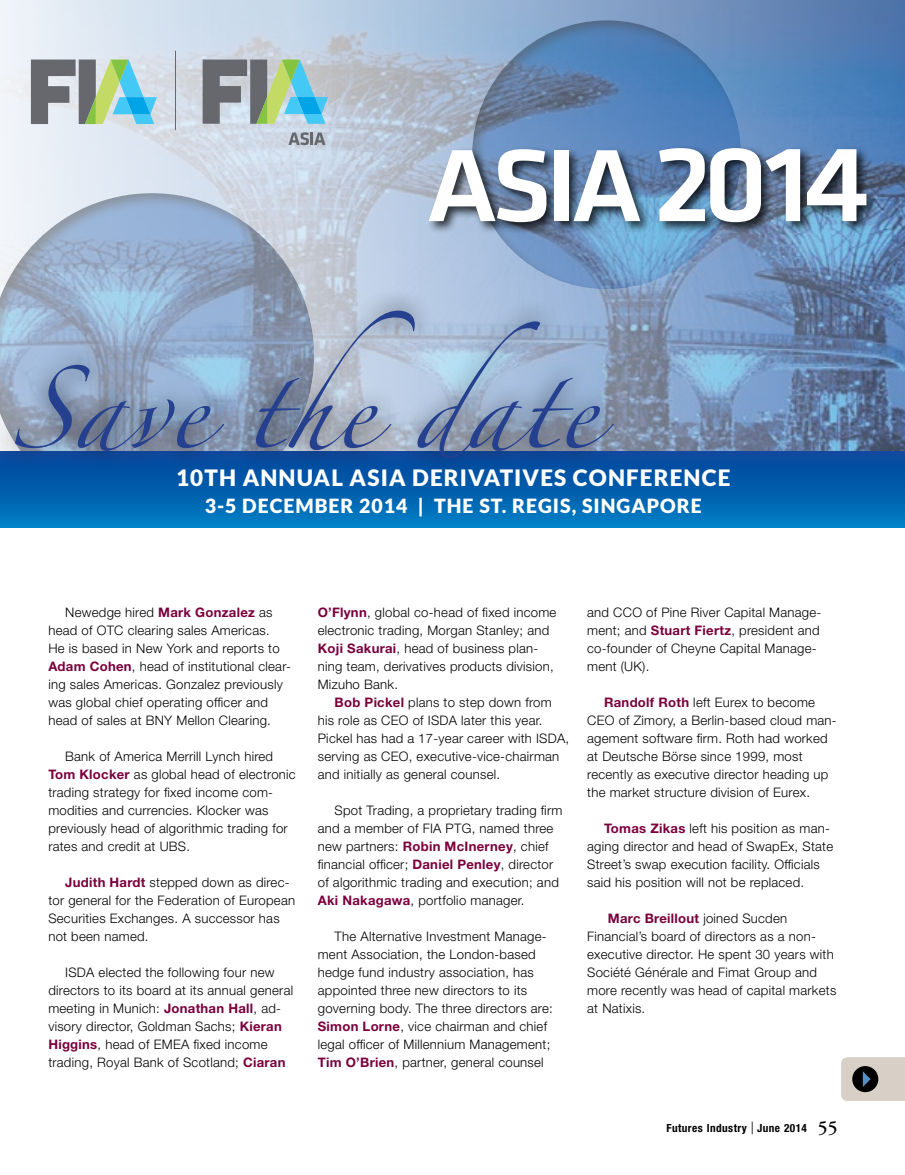
<style>
.page{position:relative;width:905px;height:1175px;background:#fff}
.page>*{position:absolute;margin:0;border:0;box-sizing:border-box;transform-origin:0 0}
.t1{font:500 106.35px "Klavika";color:#fff;scale:1.05 1}
.t2{font:74.25px "Zapfino";letter-spacing:.02em;color:#25408f}
.t3{font:900 22.5px "Lato";letter-spacing:.05em;color:#fff}
.t4{font:900 19.5px "Lato";letter-spacing:.05em;color:#fff}
.t5{font:300 13.2px/18px "Helvetica Neue LT Std";letter-spacing:.02em;color:#000}
.t6{font:700 condensed 11.25px "Helvetica Neue LT Std";letter-spacing:.04em;color:#000}
.s1{font-size:111.3px}
.s2{font-weight:700;color:#7a003c}
.s3{font-weight:400;font-size:16.8px}
.s4{font-family:"Adobe Garamond Pro";font-weight:600;font-stretch:normal;font-size:19.5px}
</style>
<div class="page">
<svg style="left:841px;top:1057px;width:63px;height:44px;background:#b0aaa5"></svg>
<img style="left:1px;top:0;width:903px;height:451px">
<div style="left:0;top:192px;width:315px;height:327px;background:#000;opacity:.8"></div>
<div style="left:0;top:451px;width:904px;height:77px;background:linear-gradient(to bottom,#064299,#007ec4)"></div>
<div style="left:471px;top:20px;width:270px;height:270px;background:#000;opacity:.8"></div>
<div style="left:426px;top:145px;width:453px;height:90px;background:#000;opacity:.75"></div>
<svg style="left:31px;top:60px;width:126px;height:64px;background:#92afaa"></svg>
<svg style="left:203px;top:60px;width:125px;height:64px;background:#8caaa6"></svg>
<svg style="left:288px;top:132px;width:37px;height:13px"></svg>
<hr style="left:175px;top:51px;width:1px;height:79px;background:#66686e">
<div style="left:0;top:289px;width:632px;height:190px;background:#000;opacity:.75"></div>
<img style="left:0;top:0;width:1px;height:413px">
<img style="left:0;top:413px;width:1px;height:115px">
<svg style="left:10px;top:0;width:10px;height:2px"></svg>
<h1 class="t1" style="left:426px;top:114px;width:424px">ASIA <span class="s1">2014</span></h1>
<h2 class="t2" style="left:11px;top:378px;width:586px">Save the date</h2>
<h3 class="t3" style="left:176px;top:464px;width:555px">10TH ANNUAL ASIA DERIVATIVES CONFERENCE</h3>
<h3 class="t4" style="left:205px;top:494px;width:498px">3-5 DECEMBER 2014 | THE ST. REGIS, SINGAPORE</h3>
<p class="t5" style="left:48px;top:603px;width:244px;text-indent:17px">Newedge hired <span class="s2">Mark Gonzalez</span> as head of OTC clearing sales Americas.<br>He is based in New York and reports to <span class="s2">Adam Cohen</span>, head of institutional clear&shy;ing sales Americas. Gonzalez previously was global chief operating officer and head of sales at BNY Mellon Clearing.</p>
<p class="t5" style="left:48px;top:747px;width:249px;text-indent:17px">Bank of America Merrill Lynch hired <span class="s2">Tom Klocker</span> as global head of electronic trading strategy for fixed income com&shy;modities and currencies. Klocker was previously head of algorithmic trading for rates and credit at UBS.</p>
<p class="t5" style="left:48px;top:873px;width:248px;text-indent:17px"><span class="s2">Judith Hardt</span> stepped down as direc&shy;tor general for the Federation of European Securities Exchanges. A successor has not been named.</p>
<p class="t5" style="left:48px;top:963px;width:246px;text-indent:17px">ISDA elected the following four new directors to its board at its annual general meeting in Munich: <span class="s2">Jonathan Hall</span>, ad&shy;visory director, Goldman Sachs; <span class="s2">Kieran Higgins</span>, head of EMEA fixed income trading, Royal Bank of Scotland; <span class="s2">Ciaran</span></p>
<p class="t5" style="left:318px;top:603px;width:240px"><span class="s2">O’Flynn</span>, global co-head of fixed income electronic trading, Morgan Stanley; and <span class="s2">Koji Sakurai</span>, head of business plan&shy;ning team, derivatives products division, Mizuho Bank.</p>
<p class="t5" style="left:318px;top:693px;width:253px;text-indent:17px"><span class="s2">Bob Pickel</span> plans to step down from his role as CEO of ISDA later this year.<br>Pickel has had a 17-year career with ISDA, serving as CEO, executive-vice-chairman and initially as general counsel.</p>
<p class="t5" style="left:318px;top:801px;width:246px;text-indent:17px">Spot Trading, a proprietary trading firm and a member of FIA PTG, named three new partners: <span class="s2">Robin McInerney</span>, chief financial officer; <span class="s2">Daniel Penley</span>, director of algorithmic trading and execution; and <span class="s2">Aki Nakagawa</span>, portfolio manager.</p>
<p class="t5" style="left:318px;top:927px;width:236px;text-indent:17px">The Alternative Investment Manage&shy;ment Association, the London-based hedge fund industry association, has appointed three new directors to its governing body. The three directors are:<br><span class="s2">Simon Lorne</span>, vice chairman and chief legal officer of Millennium Management; <span class="s2">Tim O’Brien</span>, partner, general counsel</p>
<p class="t5" style="left:587px;top:603px;width:236px">and CCO of Pine River Capital Manage&shy;ment; and <span class="s2">Stuart Fiertz</span>, president and co-founder of Cheyne Capital Manage&shy;ment (UK).</p>
<p class="t5" style="left:587px;top:693px;width:251px;text-indent:17px"><span class="s2">Randolf Roth</span> left Eurex to become CEO of Zimory, a Berlin-based cloud man&shy;agement software firm. Roth had worked at Deutsche Börse since 1999, most recently as executive director heading up the market structure division of Eurex.</p>
<p class="t5" style="left:587px;top:819px;width:247px;text-indent:17px"><span class="s2">Tomas Zikas</span> left his position as man&shy;aging director and head of SwapEx, State Street’s swap execution facility. Officials said his position will not be replaced.</p>
<p class="t5" style="left:587px;top:909px;width:251px;text-indent:21px"><span class="s2">Marc Breillout</span> joined Sucden Financial’s board of directors as a non&shy;executive director. He spent 30 years with Société Générale and Fimat Group and more recently was head of capital markets at Natixis.</p>
<p class="t6" style="left:666px;top:1120px;width:173px">Futures Industry <span class="s3">|</span> June 2014 <span class="s4">55</span></p>
</div>
